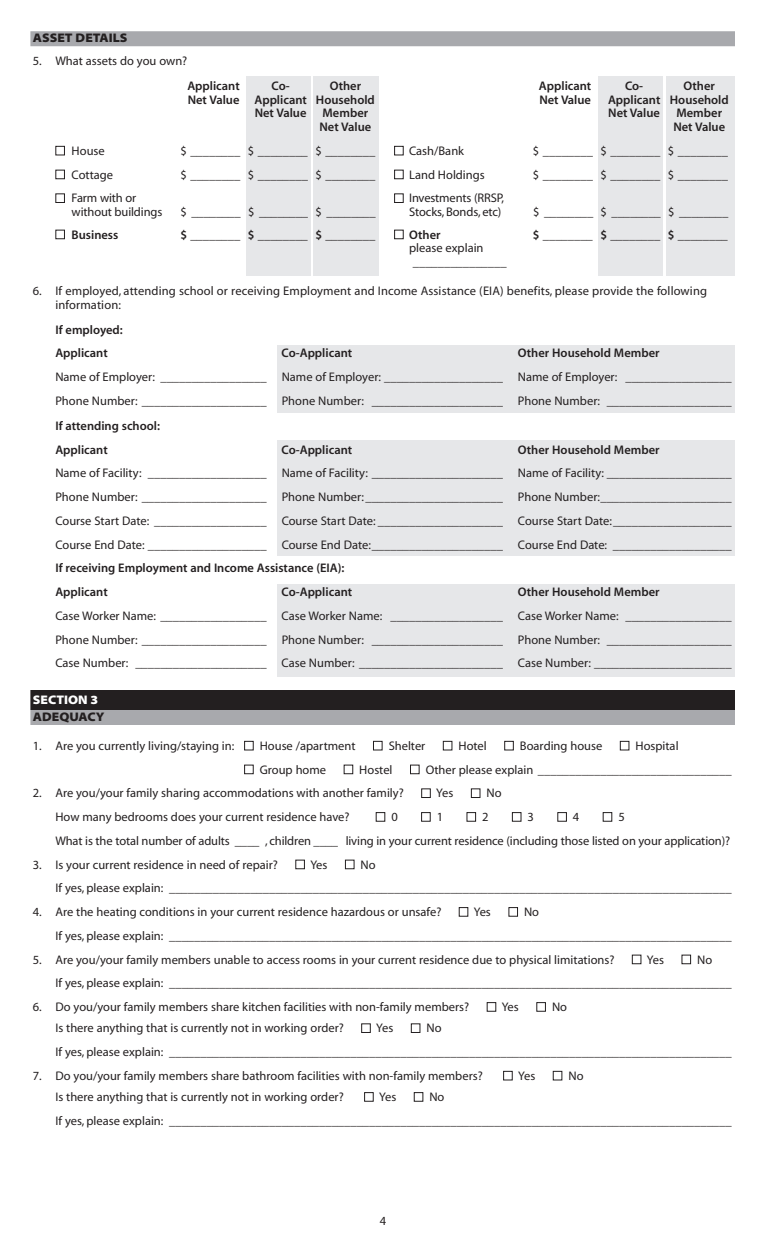
<style>
.page{position:relative;width:765px;height:1260px;background:#fff}
.page>*{position:absolute;margin:0;border:0;box-sizing:border-box;transform-origin:0 0}
.t1{font:12.5px/23.8px "Myriad MM.400.600";color:#231f20}
.t2{font:12.5px/23.8px "Myriad MM.565.600";color:#231f20}
.t3{font:12.5px "Myriad MM.215.300";color:#231f20}
.t4{font:12.5px "Myriad MM.215.300";color:#fff}
.s1{color:#fff}
</style>
<div class="page">
<div style="left:278px;top:584px;width:457px;height:92px;background:#e6e7e9"></div>
<div style="left:278px;top:345px;width:457px;height:67px;background:#e6e7e9"></div>
<div style="left:278px;top:440px;width:457px;height:116px;background:#e6e7e9"></div>
<div style="left:246px;top:76px;width:64px;height:200px;background:#e6e7e9"></div>
<div style="left:667px;top:76px;width:68px;height:199px;background:#e6e7e9"></div>
<div style="left:599px;top:76px;width:64px;height:199px;background:#e6e7e9"></div>
<div style="left:313px;top:76px;width:66px;height:199px;background:#e6e7e9"></div>
<div style="left:30px;top:31px;width:705px;height:15px;background:#a8a9ad"></div>
<div style="left:30px;top:690px;width:705px;height:20px;background:#231f20"></div>
<div style="left:30px;top:710px;width:705px;height:15px;background:#a8a9ad"></div>
<p class="t3" style="left:33px;top:34px;width:96px">ASSET DETAILS</p>
<p class="t1" style="left:33px;top:50px;width:156px">5. What assets do you own?</p>
<p class="t2" style="left:187px;top:75px;width:54px">Applicant</p>
<p class="t2" style="left:272px;top:75px;width:20px">Co-</p>
<p class="t2" style="left:330px;top:75px;width:33px">Other</p>
<p class="t2" style="left:539px;top:75px;width:54px">Applicant</p>
<p class="t2" style="left:625px;top:75px;width:20px">Co-</p>
<p class="t2" style="left:684px;top:75px;width:33px">Other</p>
<p class="t2" style="left:188px;top:89px;width:189px">Net Value Applicant Household</p>
<p class="t2" style="left:539px;top:89px;width:53px">Net Value</p>
<p class="t2" style="left:608px;top:89px;width:122px">Applicant Household</p>
<p class="t2" style="left:255px;top:103px;width:53px">Net Value</p>
<p class="t2" style="left:323px;top:103px;width:47px">Member</p>
<p class="t2" style="left:608px;top:103px;width:53px">Net Value</p>
<p class="t2" style="left:676px;top:103px;width:47px">Member</p>
<p class="t2" style="left:320px;top:116px;width:53px">Net Value</p>
<p class="t2" style="left:673px;top:116px;width:53px">Net Value</p>
<p class="t1" style="left:55px;top:140px;width:51px"><span class="s1">■</span> House</p>
<p class="t1" style="left:180px;top:140px;width:197px">$ ________ $ ________ $ ________</p>
<p class="t1" style="left:394px;top:140px;width:71px"><span class="s1">■</span> Cash/Bank</p>
<p class="t1" style="left:533px;top:140px;width:196px">$ ________ $ ________ $ ________</p>
<p class="t1" style="left:55px;top:164px;width:59px"><span class="s1">■</span> Cottage</p>
<p class="t1" style="left:180px;top:164px;width:197px">$ ________ $ ________ $ ________</p>
<p class="t1" style="left:394px;top:164px;width:92px"><span class="s1">■</span> Land Holdings</p>
<p class="t1" style="left:533px;top:164px;width:197px">$ ________ $ ________ $ ________</p>
<p class="t1" style="left:55px;top:188px;width:82px"><span class="s1">■</span> Farm with or</p>
<p class="t1" style="left:394px;top:188px;width:112px"><span class="s1">■</span> Investments (RRSP,</p>
<p class="t1" style="left:72px;top:201px;width:92px">without buildings</p>
<p class="t1" style="left:180px;top:201px;width:197px">$ ________ $ ________ $ ________</p>
<p class="t1" style="left:409px;top:201px;width:94px">Stocks, Bonds, etc)</p>
<p class="t1" style="left:533px;top:201px;width:197px">$ ________ $ ________ $ ________</p>
<p class="t2" style="left:55px;top:224px;width:65px"><span class="s1">■</span> Business</p>
<p class="t2" style="left:180px;top:224px;width:196px">$ ________ $ ________ $ ________</p>
<p class="t2" style="left:394px;top:224px;width:48px"><span class="s1">■</span> Other</p>
<p class="t2" style="left:533px;top:224px;width:196px">$ ________ $ ________ $ ________</p>
<p class="t1" style="left:413px;top:243px;width:95px;line-height:13.8px;text-indent:-4px">please explain _______________</p>
<p class="t1" style="left:55px;top:285px;width:653px;line-height:13.8px;text-indent:-22px">6. If employed, attending school or receiving Employment and Income Assistance (EIA) benefits, please provide the following information:</p>
<p class="t2" style="left:55px;top:319px;width:69px">If employed:<br>Applicant</p>
<p class="t2" style="left:282px;top:343px;width:72px">Co-Applicant</p>
<p class="t2" style="left:518px;top:343px;width:143px">Other Household Member</p>
<p class="t1" style="left:55px;top:366px;width:678px">Name of Employer: _________________ Name of Employer: ___________________ Name of Employer: _________________<br>Phone Number: ____________________ Phone Number: _____________________ Phone Number: ____________________</p>
<p class="t2" style="left:55px;top:415px;width:106px">If attending school:<br>Applicant</p>
<p class="t2" style="left:282px;top:439px;width:72px">Co-Applicant</p>
<p class="t2" style="left:518px;top:439px;width:143px">Other Household Member</p>
<p class="t1" style="left:55px;top:463px;width:678px;text-align:justify">Name of Facility: ___________________ Name of Facility: _____________________ Name of Facility: ____________________ Phone Number: ____________________ Phone Number: ______________________ Phone Number:_____________________ Course Start Date: __________________ Course Start Date: ____________________ Course Start Date:___________________ Course End Date: ___________________ Course End Date:_____________________ Course End Date: ___________________</p>
<p class="t2" style="left:55px;top:558px;width:291px">If receiving Employment and Income Assistance (EIA):<br>Applicant</p>
<p class="t2" style="left:282px;top:581px;width:72px">Co-Applicant</p>
<p class="t2" style="left:518px;top:581px;width:143px">Other Household Member</p>
<p class="t1" style="left:55px;top:605px;width:678px;text-align:justify">Case Worker Name: _________________ Case Worker Name: __________________ Case Worker Name: _________________ Phone Number: ____________________ Phone Number: _____________________ Phone Number: ____________________ Case Number: _____________________ Case Number: _______________________ Case Number: ______________________</p>
<p class="t4" style="left:33px;top:695px;width:67px">SECTION 3</p>
<p class="t3" style="left:33px;top:712px;width:73px">ADEQUACY</p>
<p class="t1" style="left:33px;top:735px;width:324px">1. Are you currently living/staying in: <span class="s1">■</span> House /apartment</p>
<p class="t1" style="left:373px;top:735px;width:54px"><span class="s1">■</span> Shelter</p>
<p class="t1" style="left:443px;top:735px;width:45px"><span class="s1">■</span> Hotel</p>
<p class="t1" style="left:504px;top:735px;width:100px"><span class="s1">■</span> Boarding house</p>
<p class="t1" style="left:620px;top:735px;width:60px"><span class="s1">■</span> Hospital</p>
<p class="t1" style="left:244px;top:759px;width:84px"><span class="s1">■</span> Group home</p>
<p class="t1" style="left:344px;top:759px;width:50px"><span class="s1">■</span> Hostel</p>
<p class="t1" style="left:410px;top:759px;width:323px"><span class="s1">■</span> Other please explain _______________________________</p>
<p class="t1" style="left:33px;top:783px;width:372px">2. Are you/your family sharing accommodations with another family?</p>
<p class="t1" style="left:421px;top:783px;width:34px"><span class="s1">■</span> Yes</p>
<p class="t1" style="left:471px;top:783px;width:32px"><span class="s1">■</span> No</p>
<p class="t1" style="left:55px;top:806px;width:296px">How many bedrooms does your current residence have?</p>
<p class="t1" style="left:376px;top:806px;width:24px"><span class="s1">■</span> 0</p>
<p class="t1" style="left:421px;top:806px;width:24px"><span class="s1">■</span> 1</p>
<p class="t1" style="left:467px;top:806px;width:24px"><span class="s1">■</span> 2</p>
<p class="t1" style="left:512px;top:806px;width:24px"><span class="s1">■</span> 3</p>
<p class="t1" style="left:557px;top:806px;width:24px"><span class="s1">■</span> 4</p>
<p class="t1" style="left:55px;top:806px;width:676px;text-indent:547px"><span class="s1">■</span> 5<br>What is the total number of adults ____ , children ____ living in your current residence (including those listed on your application)?</p>
<p class="t1" style="left:33px;top:854px;width:246px">3. Is your current residence in need of repair?</p>
<p class="t1" style="left:295px;top:854px;width:34px"><span class="s1">■</span> Yes</p>
<p class="t1" style="left:55px;top:854px;width:678px;text-indent:290px"><span class="s1">■</span> No<br>If yes, please explain: __________________________________________________________________________________________</p>
<p class="t1" style="left:33px;top:901px;width:410px">4. Are the heating conditions in your current residence hazardous or unsafe?</p>
<p class="t1" style="left:459px;top:901px;width:34px"><span class="s1">■</span> Yes</p>
<p class="t1" style="left:55px;top:901px;width:678px;text-indent:453px"><span class="s1">■</span> No<br>If yes, please explain: __________________________________________________________________________________________</p>
<p class="t1" style="left:33px;top:949px;width:583px">5. Are you/your family members unable to access rooms in your current residence due to physical limitations?</p>
<p class="t1" style="left:632px;top:949px;width:34px"><span class="s1">■</span> Yes</p>
<p class="t1" style="left:55px;top:949px;width:678px;text-indent:626px"><span class="s1">■</span> No<br>If yes, please explain: __________________________________________________________________________________________</p>
<p class="t1" style="left:33px;top:996px;width:438px">6. Do you/your family members share kitchen facilities with non-family members?</p>
<p class="t1" style="left:487px;top:996px;width:34px"><span class="s1">■</span> Yes</p>
<p class="t1" style="left:536px;top:996px;width:32px"><span class="s1">■</span> No</p>
<p class="t1" style="left:55px;top:1018px;width:290px">Is there anything that is currently not in working order?</p>
<p class="t1" style="left:361px;top:1018px;width:34px"><span class="s1">■</span> Yes</p>
<p class="t1" style="left:55px;top:1018px;width:678px;text-indent:355px"><span class="s1">■</span> No<br>If yes, please explain: __________________________________________________________________________________________</p>
<p class="t1" style="left:33px;top:1065px;width:451px">7. Do you/your family members share bathroom facilities with non-family members?</p>
<p class="t1" style="left:503px;top:1065px;width:34px"><span class="s1">■</span> Yes</p>
<p class="t1" style="left:553px;top:1065px;width:32px"><span class="s1">■</span> No</p>
<p class="t1" style="left:55px;top:1086px;width:290px">Is there anything that is currently not in working order?</p>
<p class="t1" style="left:364px;top:1086px;width:34px"><span class="s1">■</span> Yes</p>
<p class="t1" style="left:55px;top:1086px;width:678px;text-indent:358px"><span class="s1">■</span> No<br>If yes, please explain: __________________________________________________________________________________________</p>
<p class="t1" style="left:380px;top:1210px;width:8px">4</p>
</div>
